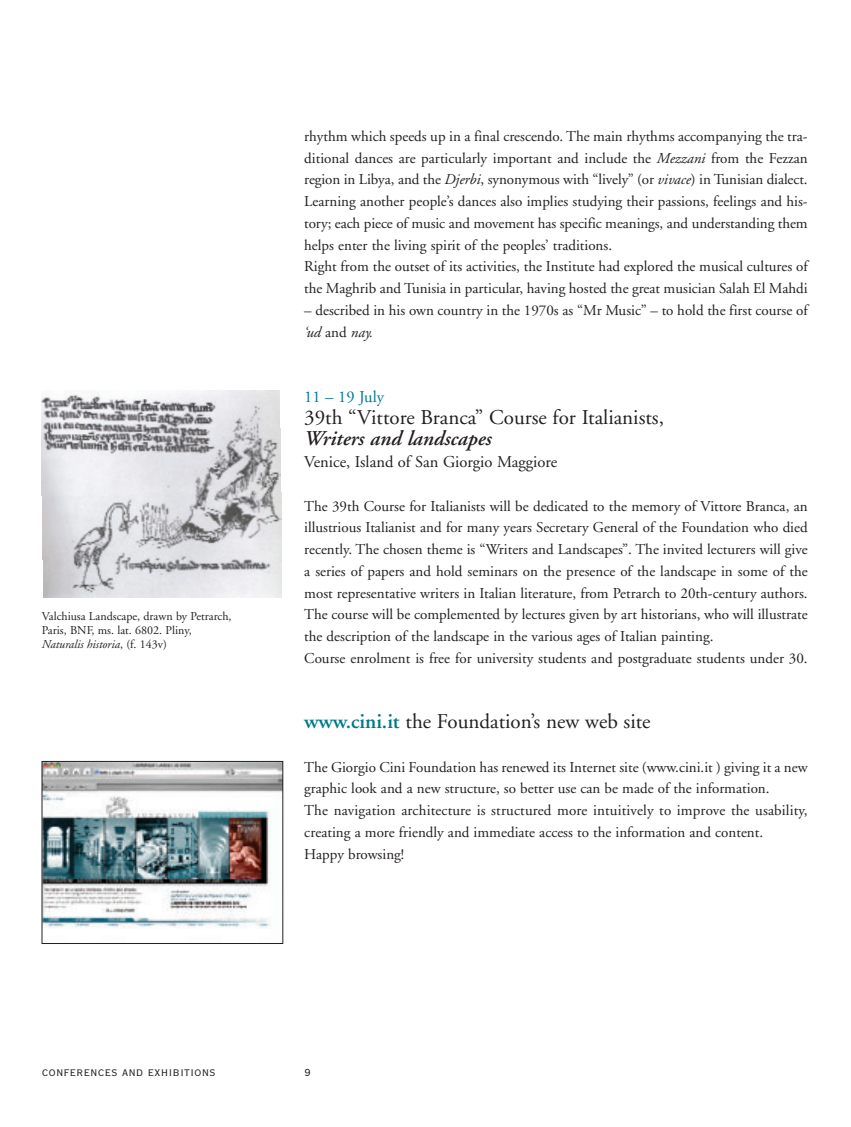
<style>
.page{position:relative;width:851px;height:1127px;background:#fff}
.page>*{position:absolute;margin:0;border:0;box-sizing:border-box;transform-origin:0 0}
.t1{font:21px "Adobe Garamond";color:#231f20}
.t2{font:italic 600 21px "Adobe Garamond";color:#231f20}
.t3{font:16.5px "Adobe Garamond";color:#231f20}
.t4{font:16.5px "Adobe Garamond";color:#00788b}
.t5{font:15px/21.8px "Adobe Garamond";color:#231f20}
.t6{font:15px "Copperplate Twenty Nine BC";color:#231f20}
.t7{font:13.5px "Copperplate Twenty Nine BC";color:#231f20}
.t8{font:12px/14.2px "Adobe Garamond";color:#231f20}
.s1{font-style:italic}
.s2{font-weight:600;color:#00788b}
</style>
<div class="page">
<img style="left:42px;top:391px;width:240px;height:207px">
<img style="left:44px;top:763px;width:237px;height:165px">
<div style="left:42px;top:761px;width:241px;height:182px;border:1px solid #231f20"></div>
<p class="t8" style="left:42px;top:610px;width:191px">Valchiusa Landscape, drawn by Petrarch,<br>Paris, BNF, ms. lat. 6802. Pliny,<br><span class="s1">Naturalis historia</span>, (f. 143v)</p>
<p class="t5" style="left:304px;top:127px;width:505px">rhythm which speeds up in a final crescendo. The main rhythms accompanying the tra&shy;ditional dances are particularly important and include the <span class="s1">Mezzani</span> from the Fezzan region in Libya, and the <span class="s1">Djerbi</span>, synonymous with “lively” (or <span class="s1">vivace</span>) in Tunisian dialect.<br>Learning another people’s dances also implies studying their passions, feelings and his&shy;tory; each piece of music and movement has specific meanings, and understanding them helps enter the living spirit of the peoples’ traditions.<br>Right from the outset of its activities, the Institute had explored the musical cultures of the Maghrib and Tunisia in particular, having hosted the great musician Salah El Mahdi</p>
<p class="t5" style="left:304px;top:301px;width:505px">– described in his own country in the 1970s as “Mr Music” – to hold the first course of <span class="s1">‘ud</span> and <span class="s1">nay.</span></p>
<p class="t4" style="left:304px;top:390px;width:81px">11 – 19 July</p>
<h1 class="t1" style="left:304px;top:408px;width:361px">39th “Vittore Branca” Course for Italianists,</h1>
<h1 class="t2" style="left:304px;top:430px;width:189px">Writers and landscapes</h1>
<p class="t3" style="left:304px;top:455px;width:255px">Venice, Island of San Giorgio Maggiore</p>
<p class="t5" style="left:304px;top:496px;width:505px">The 39th Course for Italianists will be dedicated to the memory of Vittore Branca, an illustrious Italianist and for many years Secretary General of the Foundation who died recently. The chosen theme is “Writers and Landscapes”. The invited lecturers will give a series of papers and hold seminars on the presence of the landscape in some of the most representative writers in Italian literature, from Petrarch to 20th-century authors.<br>The course will be complemented by lectures given by art historians, who will illustrate the description of the landscape in the various ages of Italian painting.<br>Course enrolment is free for university students and postgraduate students under 30.</p>
<h1 class="t1" style="left:304px;top:713px;width:348px"><span class="s2">www.cini.it</span> the Foundation’s new web site</h1>
<p class="t5" style="left:304px;top:757px;width:505px">The Giorgio Cini Foundation has renewed its Internet site (www.cini.it ) giving it a new graphic look and a new structure, so better use can be made of the information.<br>The navigation architecture is structured more intuitively to improve the usability, creating a more friendly and immediate access to the information and content.<br>Happy browsing!</p>
<p class="t6" style="left:42px;top:1062px;width:175px">conferences and exhibitions</p>
<p class="t7" style="left:304px;top:1063px;width:8px">9</p>
</div>
